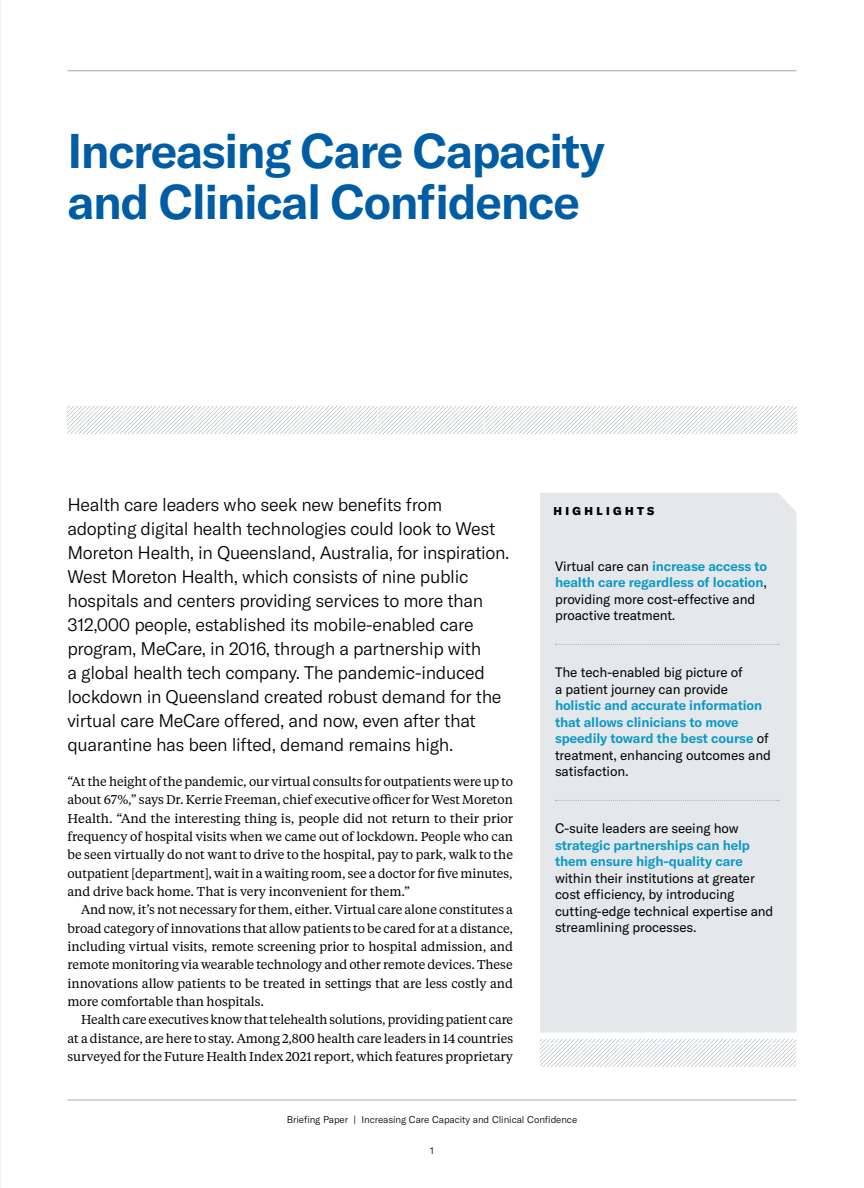
<style>
.page{position:relative;width:864px;height:1188px;background:#fff}
.page>*{position:absolute;margin:0;border:0;box-sizing:border-box;transform-origin:0 0}
.INT_TITLE{font:600 48px/51px "GT America";letter-spacing:-.03em;color:#005da4}
.INT_INTRO{font:300 18px/24px "GT America";letter-spacing:-.02em;color:#000}
.HIGHLIGHTS_NO_CHARTS{font:13.5px/16.5px "GT America";letter-spacing:-.01em;color:#000}
.INT_BODY{font:12.75px/18.3px "Tiempos Text";letter-spacing:-.005em;color:#000;text-align:justify}
.INT_BODY_FIRST{font:12.75px/18.3px "Tiempos Text";letter-spacing:-.005em;color:#000;text-align:justify}
.HIGHLIGHTS_B-HED{font:900 11.25px "GT America";letter-spacing:.3em;color:#000}
.t1{font:300 9.75px "GT America";letter-spacing:-.01em;color:#000}
.s1{font-weight:600;color:#0b99c5}
</style>
<div class="page">
<div style="left:540px;top:493px;width:256px;height:539px;background:#e4e8eb"></div>
<svg style="left:555px;top:644px;width:224px;height:1px"></svg>
<svg style="left:555px;top:800px;width:224px;height:1px"></svg>
<svg style="left:68px;top:407px;width:728px;height:27px"></svg>
<svg style="left:540px;top:1040px;width:256px;height:26px"></svg>
<hr style="left:68px;top:1100px;width:728px;height:1px;background:#a7a9ac">
<hr style="left:68px;top:70px;width:728px;height:1px;background:#a7a9ac">
<p class="INT_TITLE" style="left:68px;top:125px;width:539px">Increasing Care Capacity and Clinical Confidence</p>
<p class="INT_INTRO" style="left:68px;top:493px;width:444px">Health care leaders who seek new benefits from adopting digital health technologies could look to West Moreton Health, in Queensland, Australia, for inspiration.<br>West Moreton Health, which consists of nine public hospitals and centers providing services to more than 312,000 people, established its mobile-enabled care program, MeCare, in 2016, through a partnership with<br>a global health tech company. The pandemic-induced lockdown in Queensland created robust demand for the virtual care MeCare offered, and now, even after that quarantine has been lifted, demand remains high.</p>
<p class="INT_BODY_FIRST" style="left:68px;top:772px;width:447px">“At the height of the pandemic, our virtual consults for outpatients were up to about 67%,” says Dr. Kerrie Freeman, chief executive officer for West Moreton Health. “And the interesting thing is, people did not return to their prior frequency of hospital visits when we came out of lockdown. People who can be seen virtually do not want to drive to the hospital, pay to park, walk to the outpatient [department], wait in a waiting room, see a doctor for five minutes, and drive back home. That is very inconvenient for them.”</p>
<p class="INT_BODY" style="left:68px;top:900px;width:447px;text-indent:14px">And now, it’s not necessary for them, either. Virtual care alone constitutes a broad category of innovations that allow patients to be cared for at a distance, including virtual visits, remote screening prior to hospital admission, and remote monitoring via wearable technology and other remote devices. These innovations allow patients to be treated in settings that are less costly and more comfortable than hospitals.</p>
<p class="INT_BODY" style="left:68px;top:1010px;width:447px;text-indent:14px">Health care executives know that telehealth solutions, providing patient care at a distance, are here to stay. Among 2,800 health care leaders in 14 countries surveyed for the Future Health Index 2021 report, which features proprietary</p>
<p class="HIGHLIGHTS_B-HED" style="left:554px;top:504px;width:102px">HIGHLIGHTS</p>
<p class="HIGHLIGHTS_NO_CHARTS" style="left:555px;top:558px;width:214px">Virtual care can <span class="s1">increase access to health care regardless of location</span>, providing more cost-effective and proactive treatment.</p>
<p class="HIGHLIGHTS_NO_CHARTS" style="left:555px;top:664px;width:217px">The tech-enabled big picture of<br>a patient journey can provide <span class="s1">holistic and accurate information that allows clinicians to move speedily toward the best course</span> of treatment, enhancing outcomes and satisfaction.</p>
<p class="HIGHLIGHTS_NO_CHARTS" style="left:555px;top:820px;width:220px">C-suite leaders are seeing how <span class="s1">strategic partnerships can help them ensure high-quality care </span>within their institutions at greater cost efficiency, by introducing cutting-edge technical expertise and streamlining processes.</p>
<p class="t1" style="left:287px;top:1114px;width:292px">Briefing Paper | Increasing Care Capacity and Clinical Confidence</p>
<p class="t1" style="left:430px;top:1145px;width:5px">1</p>
</div>
